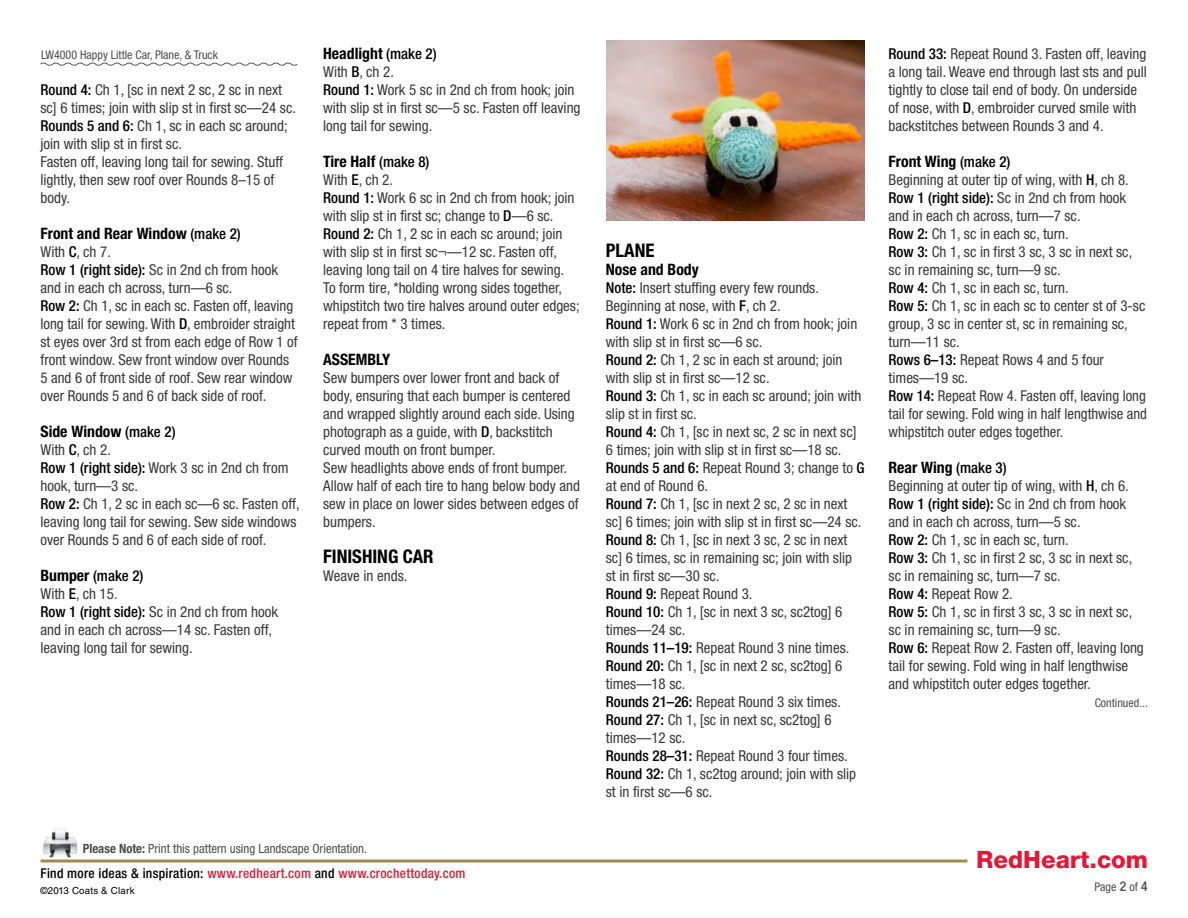
<style>
.page{position:relative;width:1188px;height:918px;background:#fff}
.page>*{position:absolute;margin:0;border:0;box-sizing:border-box;transform-origin:0 0}
.t1{font:800 24px "Helvetica Neue LT Std";color:#e31837}
.t2{font:700 condensed 18.75px "Helvetica Neue LT Std";color:#000}
.t3{font:700 condensed 15.75px "Helvetica Neue LT Std";color:#000}
.t4{font:condensed 15px/18px "Helvetica Neue LT Std";color:#383839}
.t5{font:500 condensed 13.5px "Helvetica Neue LT Std";letter-spacing:.02em;color:#e31837}
.t6{font:condensed 12.75px "Helvetica Neue LT Std";color:#4d4d4f}
.t7{font:condensed 12px "Helvetica Neue LT Std";color:#4d4d4f}
.t8{font:9.75px "Helvetica LT Std";letter-spacing:.02em;color:#000}
.s1{font-weight:500;color:#000}
.s2{font-weight:500;font-size:15px}
.s3{font-weight:700;font-size:15.75px;color:#000}
.s4{font-weight:700}
.s5{color:#000}
.s6{font-weight:500;font-size:13.5px}
</style>
<div class="page">
<hr style="left:40px;top:860px;width:928px;height:2px;background:#a18b50">
<img style="left:42px;top:828px;width:36px;height:30px">
<svg style="left:40px;top:62px;width:258px;height:4px"></svg>
<img style="left:606px;top:40px;width:259px;height:180px">
<p class="t7" style="left:41px;top:47px;width:179px">LW4000 Happy Little Car, Plane, &amp; Truck</p>
<p class="t4" style="left:40px;top:80px;width:257px"><span class="s1">Round 4:</span> Ch 1, [sc in next 2 sc, 2 sc in next sc] 6 times; join with slip st in first sc—24 sc.<br><span class="s1">Rounds 5 and 6:</span> Ch 1, sc in each sc around; join with slip st in first sc.<br>Fasten off, leaving long tail for sewing. Stuff lightly, then sew roof over Rounds 8–15 of body.</p>
<p class="t3" style="left:40px;top:223px;width:202px">Front and Rear Window <span class="s2">(make 2)</span></p>
<p class="t4" style="left:40px;top:242px;width:259px">With <span class="s1">C</span>, ch 7.<br><span class="s1">Row 1 (right side):</span> Sc in 2nd ch from hook and in each ch across, turn—6 sc.<br><span class="s1">Row 2:</span> Ch 1, sc in each sc. Fasten off, leaving long tail for sewing. With <span class="s1">D</span>, embroider straight st eyes over 3rd st from each edge of Row 1 of front window. Sew front window over Rounds 5 and 6 of front side of roof. Sew rear window over Rounds 5 and 6 of back side of roof.</p>
<p class="t3" style="left:40px;top:421px;width:137px">Side Window <span class="s2">(make 2)</span></p>
<p class="t4" style="left:40px;top:440px;width:261px">With <span class="s1">C</span>, ch 2.<br><span class="s1">Row 1 (right side):</span> Work 3 sc in 2nd ch from hook, turn—3 sc.<br><span class="s1">Row 2:</span> Ch 1, 2 sc in each sc—6 sc. Fasten off, leaving long tail for sewing. Sew side windows over Rounds 5 and 6 of each side of roof.</p>
<p class="t4" style="left:40px;top:566px;width:239px"><span class="s3">Bumper</span> <span class="s1">(make 2)<br></span>With <span class="s1">E</span>, ch 15.<br><span class="s1">Row 1 (right side):</span> Sc in 2nd ch from hook and in each ch across—14 sc. Fasten off, leaving long tail for sewing.</p>
<p class="t3" style="left:323px;top:43px;width:115px">Headlight <span class="s2">(make 2)</span></p>
<p class="t4" style="left:323px;top:62px;width:259px">With <span class="s1">B</span>, ch 2.<br><span class="s1">Round 1:</span> Work 5 sc in 2nd ch from hook; join with slip st in first sc—5 sc. Fasten off leaving long tail for sewing.</p>
<p class="t3" style="left:323px;top:151px;width:108px">Tire Half <span class="s2">(make 8)</span></p>
<p class="t4" style="left:323px;top:170px;width:258px">With <span class="s1">E</span>, ch 2.<br><span class="s1">Round 1:</span> Work 6 sc in 2nd ch from hook; join with slip st in first sc; change to <span class="s1">D</span>—6 sc.<br><span class="s1">Round 2:</span> Ch 1, 2 sc in each sc around; join with slip st in first sc¬—12 sc. Fasten off, leaving long tail on 4 tire halves for sewing.<br>To form tire, *holding wrong sides together, whipstitch two tire halves around outer edges; repeat from * 3 times.</p>
<p class="t3" style="left:323px;top:349px;width:69px">ASSEMBLY</p>
<p class="t4" style="left:323px;top:368px;width:258px">Sew bumpers over lower front and back of body, ensuring that each bumper is centered and wrapped slightly around each side. Using photograph as a guide, with <span class="s1">D</span>, backstitch curved mouth on front bumper.<br>Sew headlights above ends of front bumper.<br>Allow half of each tire to hang below body and sew in place on lower sides between edges of bumpers.</p>
<p class="t2" style="left:323px;top:544px;width:112px">FINISHING CAR</p>
<p class="t4" style="left:323px;top:566px;width:86px">Weave in ends.</p>
<p class="t6" style="left:83px;top:841px;width:286px"><span class="s4">Please Note:</span> Print this pattern using Landscape Orientation.</p>
<p class="t8" style="left:40px;top:885px;width:96px">©2013 Coats &amp; Clark</p>
<p class="t5" style="left:40px;top:865px;width:427px"><span class="s5">Find more ideas &amp; inspiration:</span> www.redheart.com <span class="s5">and</span> www.crochettoday.com</p>
<p class="t2" style="left:606px;top:238px;width:50px">PLANE</p>
<p class="t3" style="left:606px;top:259px;width:94px">Nose and Body</p>
<p class="t4" style="left:606px;top:278px;width:260px"><span class="s1">Note:</span> Insert stuffing every few rounds.<br>Beginning at nose, with <span class="s1">F</span>, ch 2.<br><span class="s1">Round 1:</span> Work 6 sc in 2nd ch from hook; join with slip st in first sc—6 sc.<br><span class="s1">Round 2:</span> Ch 1, 2 sc in each st around; join with slip st in first sc—12 sc.<br><span class="s1">Round 3:</span> Ch 1, sc in each sc around; join with slip st in first sc.<br><span class="s1">Round 4:</span> Ch 1, [sc in next sc, 2 sc in next sc] 6 times; join with slip st in first sc—18 sc.<br><span class="s1">Rounds 5 and 6:</span> Repeat Round 3; change to <span class="s1">G </span>at end of Round 6.<br><span class="s1">Round 7:</span> Ch 1, [sc in next 2 sc, 2 sc in next sc] 6 times; join with slip st in first sc—24 sc.<br><span class="s1">Round 8:</span> Ch 1, [sc in next 3 sc, 2 sc in next sc] 6 times, sc in remaining sc; join with slip st in first sc—30 sc.<br><span class="s1">Round 9:</span> Repeat Round 3.<br><span class="s1">Round 10:</span> Ch 1, [sc in next 3 sc, sc2tog] 6 times—24 sc.<br><span class="s1">Rounds 11–19:</span> Repeat Round 3 nine times.<br><span class="s1">Round 20:</span> Ch 1, [sc in next 2 sc, sc2tog] 6 times—18 sc.<br><span class="s1">Rounds 21–26:</span> Repeat Round 3 six times.<br><span class="s1">Round 27:</span> Ch 1, [sc in next sc, sc2tog] 6 times—12 sc.<br><span class="s1">Rounds 28–31:</span> Repeat Round 3 four times.<br><span class="s1">Round 32:</span> Ch 1, sc2tog around; join with slip st in first sc—6 sc.</p>
<p class="t4" style="left:889px;top:44px;width:260px"><span class="s1">Round 33:</span> Repeat Round 3. Fasten off, leaving a long tail. Weave end through last sts and pull tightly to close tail end of body. On underside of nose, with <span class="s1">D</span>, embroider curved smile with backstitches between Rounds 3 and 4.</p>
<p class="t3" style="left:889px;top:151px;width:123px">Front Wing <span class="s2">(make 2)</span></p>
<p class="t4" style="left:889px;top:170px;width:260px">Beginning at outer tip of wing, with <span class="s1">H</span>, ch 8.<br><span class="s1">Row 1 (right side):</span> Sc in 2nd ch from hook and in each ch across, turn—7 sc.<br><span class="s1">Row 2:</span> Ch 1, sc in each sc, turn.<br><span class="s1">Row 3:</span> Ch 1, sc in first 3 sc, 3 sc in next sc, sc in remaining sc, turn—9 sc.<br><span class="s1">Row 4:</span> Ch 1, sc in each sc, turn.<br><span class="s1">Row 5:</span> Ch 1, sc in each sc to center st of 3-sc group, 3 sc in center st, sc in remaining sc, turn—11 sc.<br><span class="s1">Rows 6–13:</span> Repeat Rows 4 and 5 four times—19 sc.<br><span class="s1">Row 14:</span> Repeat Row 4. Fasten off, leaving long tail for sewing. Fold wing in half lengthwise and whipstitch outer edges together.</p>
<p class="t3" style="left:889px;top:457px;width:120px">Rear Wing <span class="s2">(make 3)</span></p>
<p class="t4" style="left:889px;top:476px;width:257px">Beginning at outer tip of wing, with <span class="s1">H</span>, ch 6.<br><span class="s1">Row 1 (right side):</span> Sc in 2nd ch from hook and in each ch across, turn—5 sc.<br><span class="s1">Row 2:</span> Ch 1, sc in each sc, turn.<br><span class="s1">Row 3:</span> Ch 1, sc in first 2 sc, 3 sc in next sc, sc in remaining sc, turn—7 sc.<br><span class="s1">Row 4:</span> Repeat Row 2.<br><span class="s1">Row 5:</span> Ch 1, sc in first 3 sc, 3 sc in next sc, sc in remaining sc, turn—9 sc.<br><span class="s1">Row 6:</span> Repeat Row 2. Fasten off, leaving long tail for sewing. Fold wing in half lengthwise and whipstitch outer edges together.</p>
<p class="t7" style="left:1095px;top:695px;width:55px">Continued...</p>
<h1 class="t1" style="left:976px;top:845px;width:174px">RedHeart.com</h1>
<p class="t7" style="left:1095px;top:880px;width:55px">Page <span class="s6">2</span> of <span class="s6">4</span></p>
</div>
